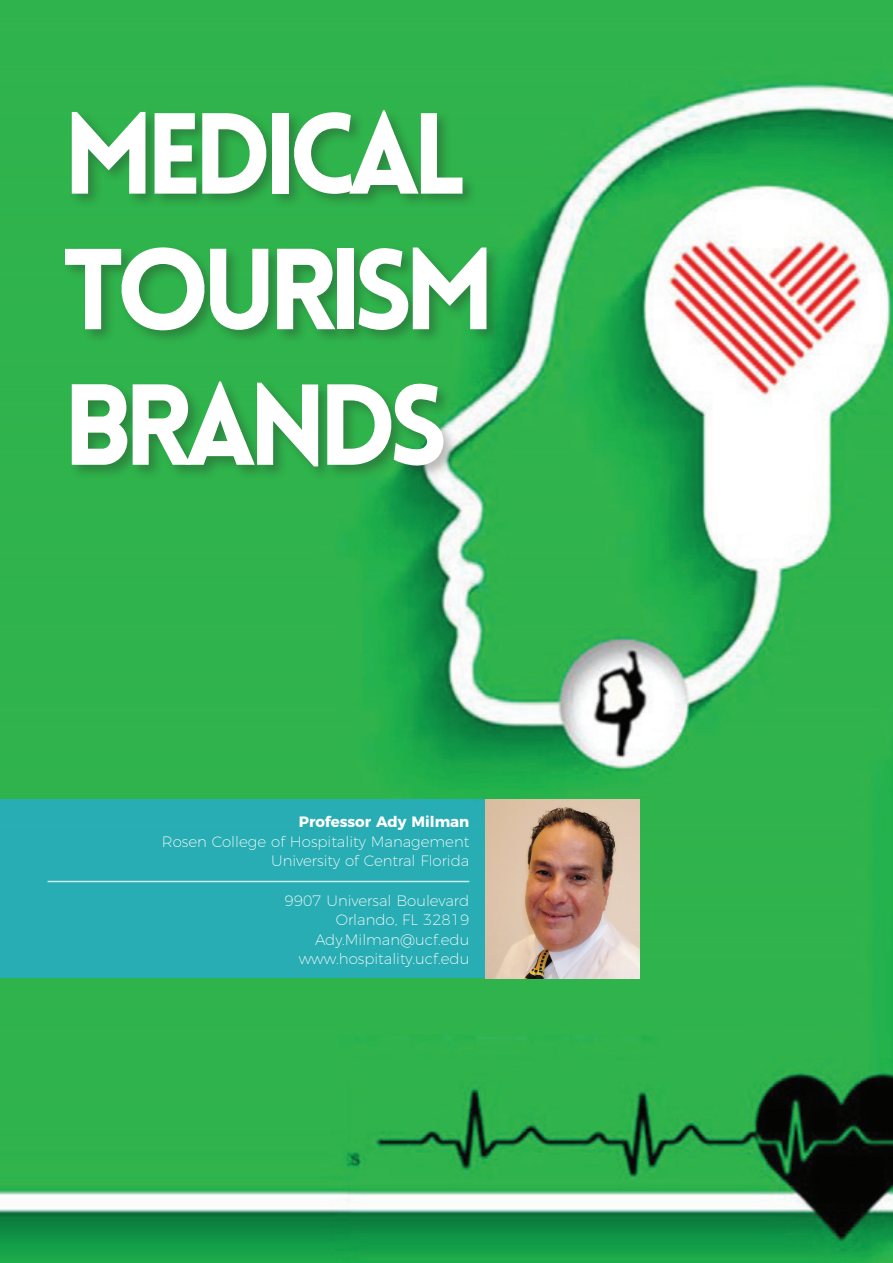
<style>
.page{position:relative;width:893px;height:1263px;background:#fff}
.page>*{position:absolute;margin:0;border:0;box-sizing:border-box;transform-origin:0 0}
.t1{font:900 112.5px/135.6px "Lovelo";letter-spacing:-.08em;color:#fff}
.t2{font:200 15px/19.5px "Montserrat";color:#fff;text-align:right}
.t3{font:700 15px "Montserrat";color:#fff}
</style>
<div class="page">
<img style="left:0;top:0;width:893px;height:1263px">
<div style="left:62px;top:108px;width:439px;height:373px;background:#231f20;opacity:.3"></div>
<div style="left:0;top:799px;width:639px;height:179px;background:#29adb4"></div>
<img style="left:485px;top:799px;width:154px;height:179px">
<hr style="left:48px;top:881px;width:421px;height:1px;background:#fff">
<h1 class="t1" style="left:63px;top:88px;width:434px">MEDICAL<br>TOURISM<br>BRANDS</h1>
<p class="t3" style="left:299px;top:809px;width:172px">Professor Ady Milman</p>
<p class="t2" style="left:162px;top:830px;width:309px">Rosen College of Hospitality Management<br>University of Central Florida</p>
<p class="t2" style="left:285px;top:889px;width:186px">9907 Universal Boulevard<br>Orlando, FL 32819<br>Ady.Milman@ucf.edu www.hospitality.ucf.edu</p>
</div>
